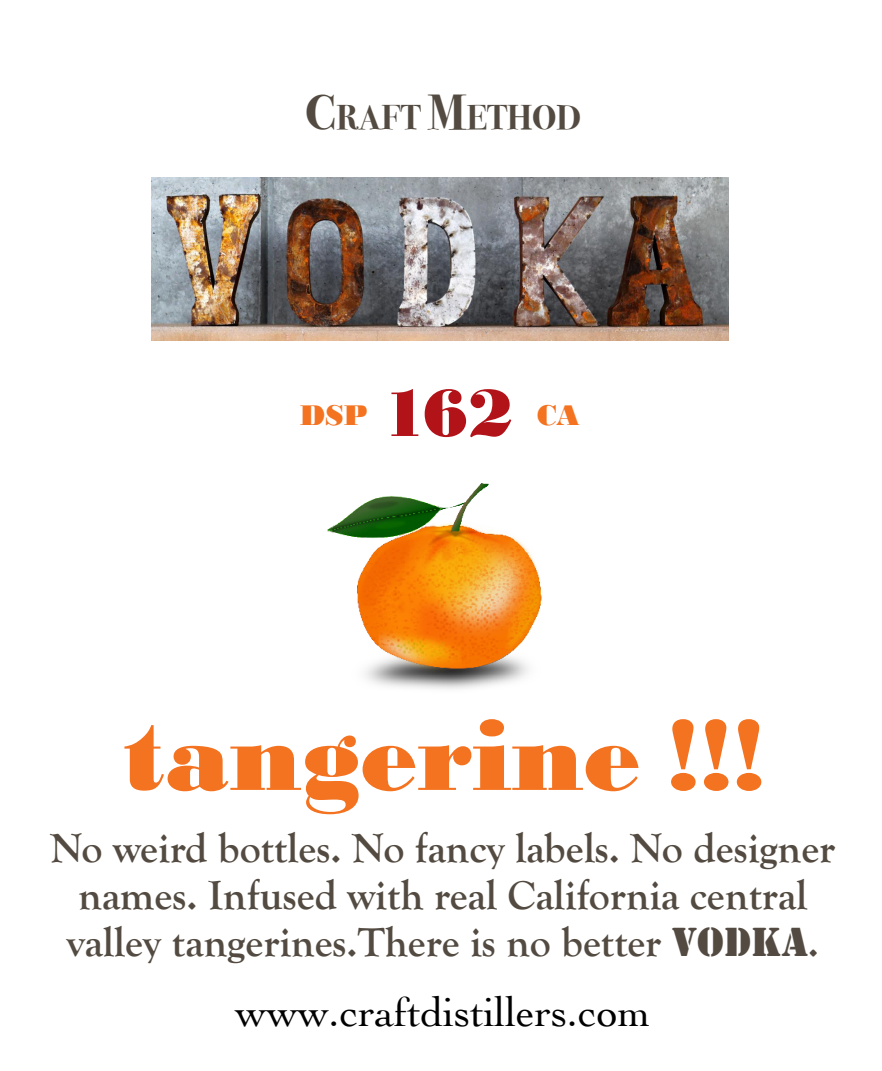
<style>
.page{position:relative;width:882px;height:1071px;background:#fff}
.page>*{position:absolute;margin:0;border:0;box-sizing:border-box;transform-origin:0 0}
.t1{font:900 105px "Bodoni D";color:#f47321}
.t2{font:900 68.6px "Bodoni D";color:#b21319}
.t3{font:700 42px/47.2px "Goudy Old Style T";color:#534b41;text-align:center}
.t4{font:42px "Cochin";color:#000}
.t5{font:700 34.3px "Bodoni Svty Two OSITCTT";color:#534b41}
.t6{font:900 29.4px "Bodoni D";color:#f47321}
.s1{font-size:49px}
.s2{font-family:"Stencil";font-weight:400}
</style>
<div class="page">
<img style="left:151px;top:178px;width:577px;height:163px">
<img style="left:327px;top:484px;width:215px;height:205px">
<p class="t5" style="left:305px;top:98px;width:277px"><span class="s1">C</span>RAFT <span class="s1">M</span>ETHOD</p>
<p class="t2" style="left:382px;top:373px;width:133px">162</p>
<p class="t6" style="left:300px;top:398px;width:69px">DSP</p>
<p class="t6" style="left:537px;top:398px;width:44px">CA</p>
<p class="t1" style="left:124px;top:694px;width:643px">tangerine !!!</p>
<p class="t3" style="left:50px;top:825px;width:786px">No weird bottles. No fancy labels. No designer names. Infused with real California central valley tangerines.There is no better <span class="s2">VODKA</span>.</p>
<p class="t4" style="left:236px;top:989px;width:416px">www.craftdistillers.com</p>
</div>
